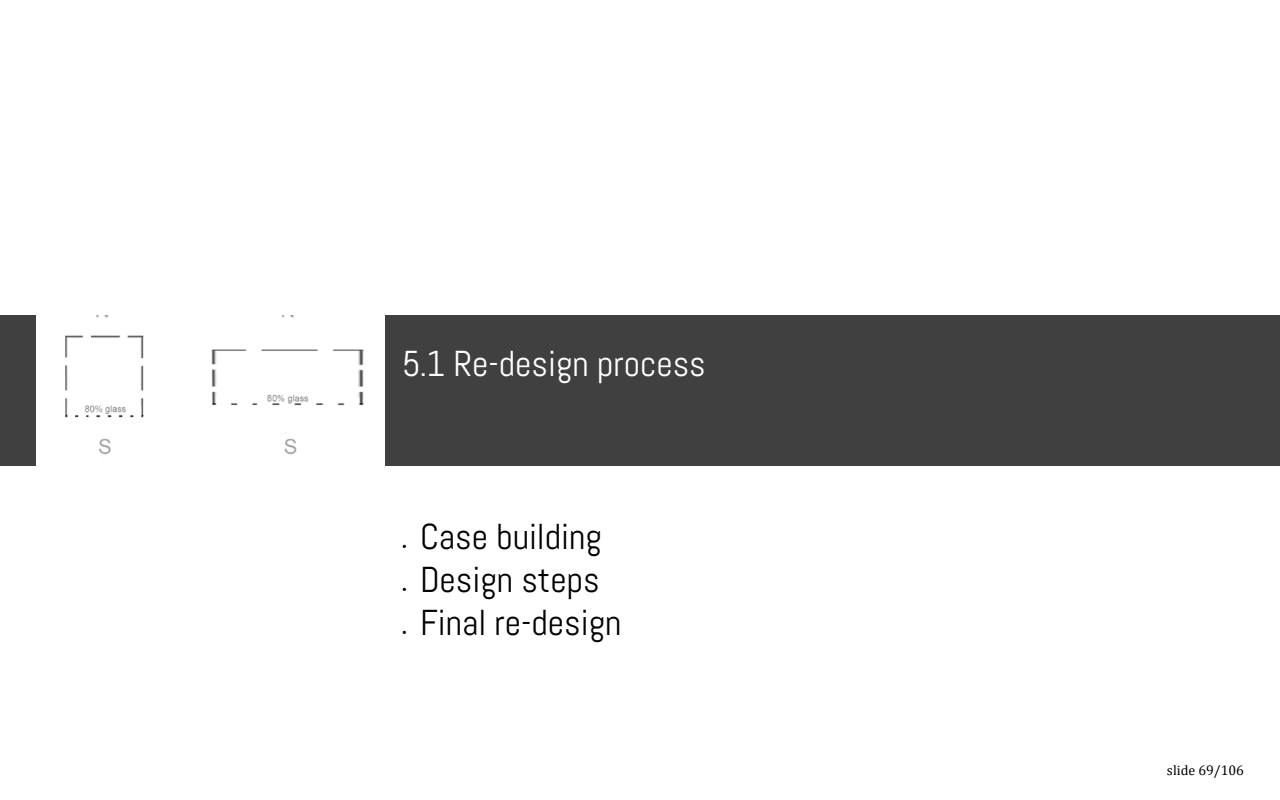
<style>
.page{position:relative;width:1280px;height:800px;background:#fff}
.page>*{position:absolute;margin:0;border:0;box-sizing:border-box;transform-origin:0 0}
.t1{font:36px "Abel";color:#000}
.t2{font:36px "Abel";color:#fff}
.t3{font:14px "Cambria";color:#000}
.s1{font-family:"Minion Pro";font-size:12px}
</style>
<div class="page">
<div style="left:0;top:316px;width:1280px;height:150px;background:#404040"></div>
<div style="left:36px;top:316px;width:348px;height:150px;background:#fff"></div>
<p class="t2" style="left:402px;top:341px;width:305px">5.1 Re-design process</p>
<p class="t1" style="left:402px;top:514px;width:201px"><span class="s1">•</span> Case building</p>
<p class="t1" style="left:402px;top:557px;width:199px"><span class="s1">•</span> Design steps</p>
<p class="t1" style="left:402px;top:600px;width:221px"><span class="s1">•</span> Final re-design</p>
<p class="t3" style="left:1167px;top:762px;width:79px">slide 69/106</p>
</div>
